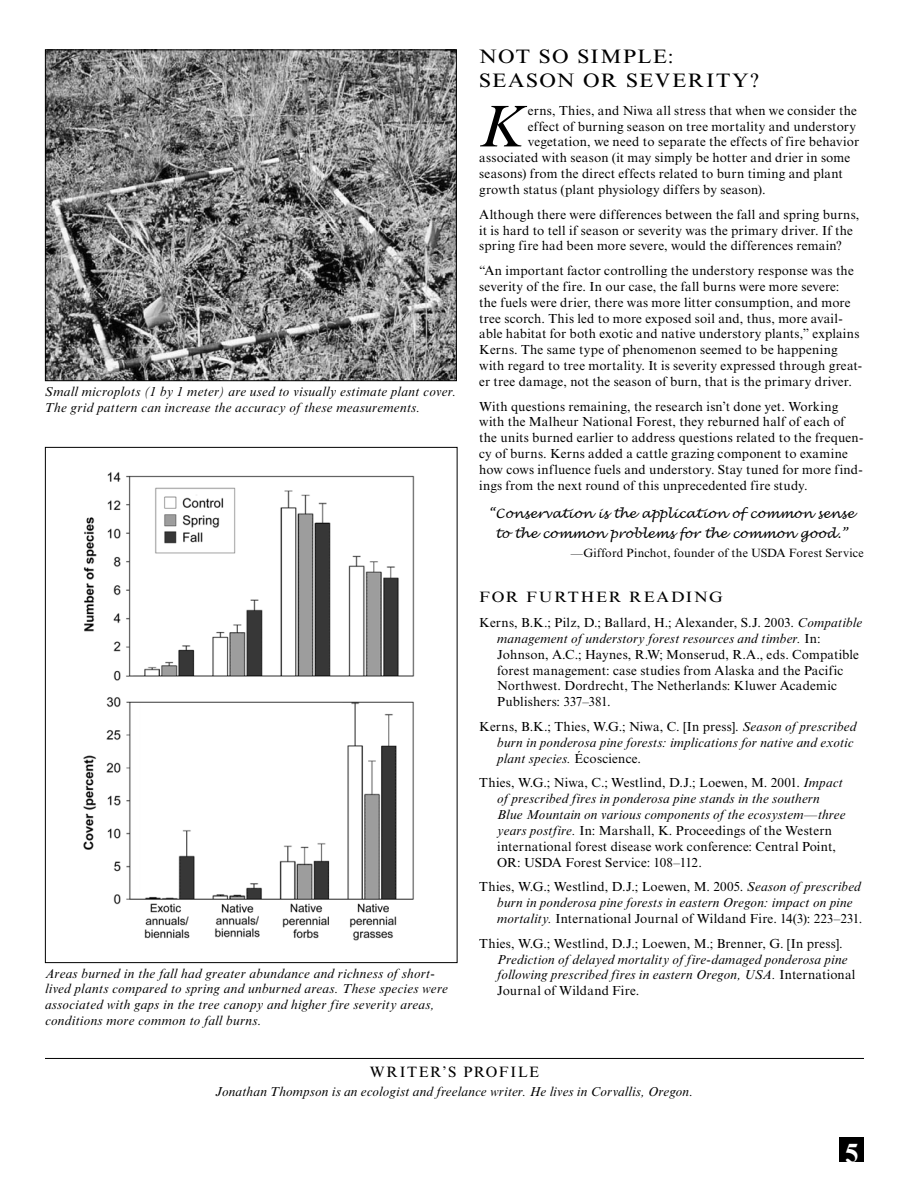
<style>
.page{position:relative;width:918px;height:1188px;background:#fff}
.page>*{position:absolute;margin:0;border:0;box-sizing:border-box;transform-origin:0 0}
.t1{font:italic 60px "Times New Roman MT Std";color:#000}
.t2{font:700 27px "Times New Roman";color:#fff}
.t3{font:19.5px "Times New Roman MT Std";letter-spacing:.05em;color:#000;scale:1.1 1}
.t4{font:15px "Times New Roman MT Std";letter-spacing:.105em;color:#000;scale:1.1 1}
.t5{font:15px "Times New Roman MT Std";letter-spacing:.105em;color:#000}
.t6{font:13.2px/15.8px "Times New Roman MT Std";letter-spacing:.015em;color:#000}
.t7{font:italic 13.2px/15.8px "Times New Roman MT Std";letter-spacing:.015em;color:#000}
.t8{font:italic 12.75px/19.5px "Lucida Handwriting";letter-spacing:.015em;color:#000;text-align:center}
.t9{font:12px "Times New Roman MT Std";letter-spacing:.015em;color:#000}
.s1{font-style:italic}
.s2{font-style:normal}
</style>
<div class="page">
<div style="left:840px;top:1137px;width:24px;height:24px;background:#000"></div>
<hr style="left:45px;top:1058px;width:819px;height:1px;background:#000">
<img style="left:47px;top:52px;width:408px;height:327px">
<div style="left:45px;top:50px;width:412px;height:331px;border:1px solid #000"></div>
<img style="left:83px;top:472px;width:332px;height:469px">
<p class="t7" style="left:45px;top:384px;width:411px">Small microplots (1 by 1 meter) are used to visually estimate plant cover.<br>The grid pattern can increase the accuracy of these measurements.</p>
<p class="t7" style="left:45px;top:965px;width:404px">Areas burned in the fall had greater abundance and richness of short&shy;lived plants compared to spring and unburned areas. These species were associated with gaps in the tree canopy and higher fire severity areas, conditions more common to fall burns.</p>
<h3 class="t3" style="left:479px;top:46px;width:33px">Not</h3>
<h3 class="t3" style="left:539px;top:46px;width:62px">So Simple</h3>
<h3 class="t3" style="left:668px;top:46px;width:7px">:</h3>
<h3 class="t3" style="left:479px;top:69px;width:28px">Season</h3>
<h3 class="t3" style="left:583px;top:69px;width:16px">or</h3>
<h3 class="t3" style="left:626px;top:69px;width:27px">Severity</h3>
<h3 class="t3" style="left:750px;top:69px;width:9px">?</h3>
<h1 class="t1" style="left:479px;top:92px;width:45px">K</h1>
<p class="t6" style="left:528px;top:102px;width:330px">erns, Thies, and Niwa all stress that when we consider the</p>
<p class="t6" style="left:528px;top:118px;width:330px">effect of burning season on tree mortality and understory</p>
<p class="t6" style="left:528px;top:134px;width:333px">vegetation, we need to separate the effects of fire behavior</p>
<p class="t6" style="left:479px;top:150px;width:373px">associated with season (it may simply be hotter and drier in some</p>
<p class="t6" style="left:479px;top:166px;width:365px">seasons) from the direct effects related to burn timing and plant</p>
<p class="t6" style="left:479px;top:182px;width:288px">growth status (plant physiology differs by season).</p>
<p class="t6" style="left:479px;top:206px;width:382px">Although there were differences between the fall and spring burns, it is hard to tell if season or severity was the primary driver. If the spring fire had been more severe, would the differences remain?</p>
<p class="t6" style="left:479px;top:263px;width:384px">“An important factor controlling the understory response was the severity of the fire. In our case, the fall burns were more severe:<br>the fuels were drier, there was more litter consumption, and more tree scorch. This led to more exposed soil and, thus, more avail&shy;able habitat for both exotic and native understory plants,” explains Kerns. The same type of phenomenon seemed to be happening with regard to tree mortality. It is severity expressed through great&shy;er tree damage, not the season of burn, that is the primary driver.</p>
<p class="t6" style="left:479px;top:398px;width:386px">With questions remaining, the research isn’t done yet. Working with the Malheur National Forest, they reburned half of each of the units burned earlier to address questions related to the frequen&shy;cy of burns. Kerns added a cattle grazing component to examine how cows influence fuels and understory. Stay tuned for more find&shy;ings from the next round of this unprecedented fire study.</p>
<p class="t8" style="left:489px;top:504px;width:367px">“Conservation is the application of common sense to the common problems for the common good.”</p>
<p class="t9" style="left:571px;top:546px;width:295px">—Gifford Pinchot, founder of the USDA Forest Service</p>
<p class="t4" style="left:479px;top:589px;width:223px">FOR FURTHER READING</p>
<p class="t6" style="left:497px;top:615px;width:366px;text-indent:-18px">Kerns, B.K.; Pilz, D.; Ballard, H.; Alexander, S.J. 2003. <span class="s1">Compatible management of understory forest resources and timber.</span> In:<br>Johnson, A.C.; Haynes, R.W; Monserud, R.A., eds. Compatible forest management: case studies from Alaska and the Pacific Northwest. Dordrecht, The Netherlands: Kluwer Academic Publishers: 337–381.</p>
<p class="t7" style="left:497px;top:719px;width:361px;text-indent:-18px"><span class="s2">Kerns, B.K.; Thies, W.G.; Niwa, C. [In press].</span> Season of prescribed burn in ponderosa pine forests: implications for native and exotic plant species. <span class="s2">Écoscience.</span></p>
<p class="t6" style="left:497px;top:775px;width:350px;text-indent:-18px">Thies, W.G.; Niwa, C.; Westlind, D.J.; Loewen, M. 2001. <span class="s1">Impact of prescribed fires in ponderosa pine stands in the southern Blue Mountain on various components of the ecosystem—three years postfire.</span> In: Marshall, K. Proceedings of the Western international forest disease work conference: Central Point, OR: USDA Forest Service: 108–112.</p>
<p class="t6" style="left:497px;top:879px;width:366px;text-indent:-18px">Thies, W.G.; Westlind, D.J.; Loewen, M. 2005. <span class="s1">Season of prescribed burn in ponderosa pine forests in eastern Oregon: impact on pine mortality.</span> International Journal of Wildand Fire. 14(3): 223–231.</p>
<p class="t6" style="left:479px;top:935px;width:365px">Thies, W.G.; Westlind, D.J.; Loewen, M.; Brenner, G. [In press].</p>
<p class="t7" style="left:497px;top:951px;width:360px">Prediction of delayed mortality of fire-damaged ponderosa pine following prescribed fires in eastern Oregon, USA. <span class="s2">International<br>Journal of Wildand Fire.</span></p>
<p class="t5" style="left:370px;top:1063px;width:171px">WRITER’S PROFILE</p>
<p class="t7" style="left:216px;top:1083px;width:477px">Jonathan Thompson is an ecologist and freelance writer. He lives in Corvallis, Oregon.</p>
<h2 class="t2" style="left:845px;top:1135px;width:15px">5</h2>
</div>
